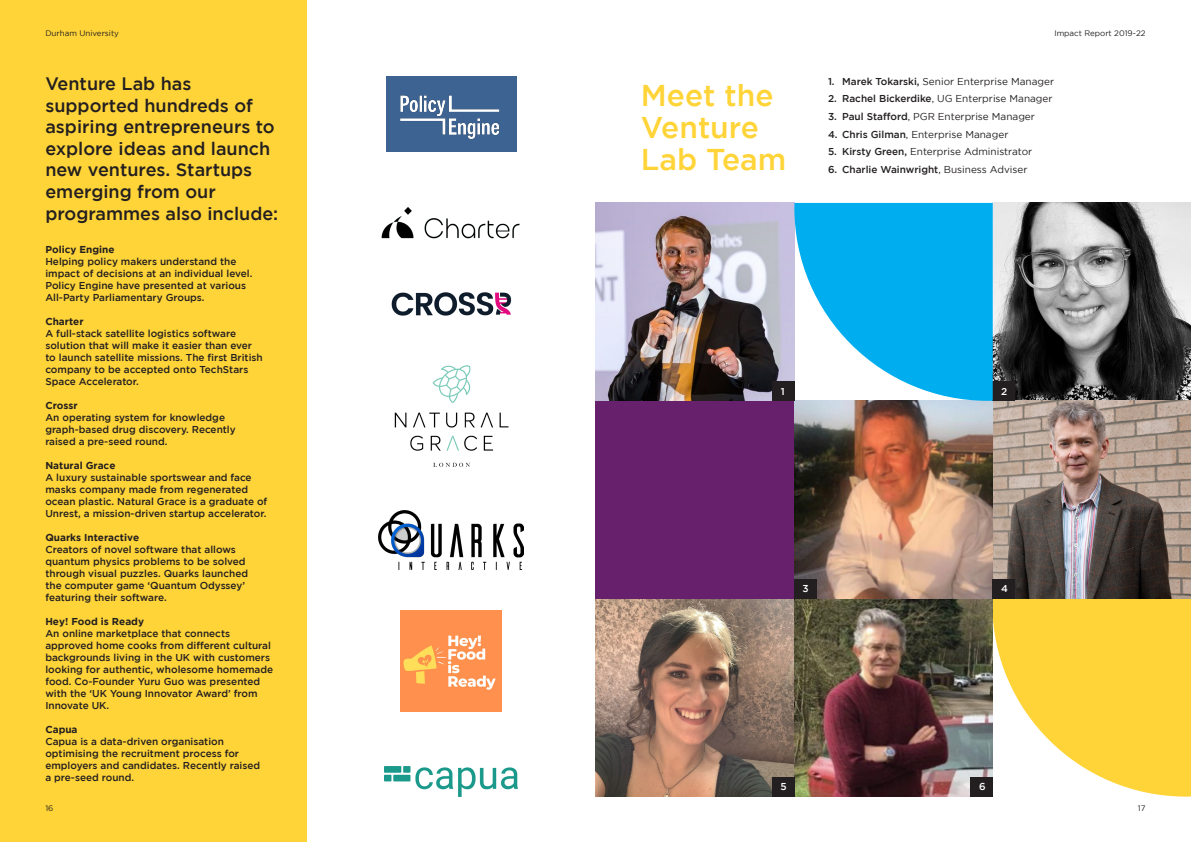
<style>
.page{position:relative;width:1191px;height:842px;background:#fff}
.page>*{position:absolute;margin:0;border:0;box-sizing:border-box;transform-origin:0 0}
.t1{font:500 30px/32px "Gotham";color:#ffd438}
.t2{font:500 18px/21.6px "Gotham";color:#231f20}
.t3{font:500 10px/12px "Gotham";color:#231f20}
.t4{font:10px "Gotham";color:#231f20}
.t5{font:700 10px "Gotham";color:#231f20}
.t6{font:500 10px "Gotham";color:#fff}
.t7{font:8px "Gotham";color:#231f20}
.s1{font-weight:500}
.s2{font-weight:400}
</style>
<div class="page">
<svg style="left:992px;top:599px;width:199px;height:198px"></svg>
<img style="left:595px;top:599px;width:397px;height:198px">
<div style="left:0;top:0;width:306px;height:842px;background:#ffd438"></div>
<div style="left:386px;top:77px;width:130px;height:75px;background:#3c6392"></div>
<img style="left:400px;top:95px;width:100px;height:45px">
<img style="left:381px;top:207px;width:139px;height:32px">
<img style="left:391px;top:292px;width:121px;height:24px">
<img style="left:401px;top:611px;width:100px;height:100px">
<img style="left:394px;top:365px;width:115px;height:102px">
<img style="left:384px;top:766px;width:134px;height:31px">
<img style="left:379px;top:510px;width:144px;height:59px">
<img style="left:992px;top:203px;width:199px;height:396px">
<img style="left:794px;top:401px;width:198px;height:198px">
<img style="left:595px;top:203px;width:199px;height:198px">
<div style="left:595px;top:401px;width:199px;height:198px;background:#67206c"></div>
<div style="left:772px;top:381px;width:22px;height:20px;background:#231f20"></div>
<div style="left:992px;top:381px;width:22px;height:20px;background:#231f20"></div>
<div style="left:794px;top:579px;width:22px;height:20px;background:#231f20"></div>
<div style="left:992px;top:579px;width:22px;height:20px;background:#231f20"></div>
<div style="left:970px;top:777px;width:22px;height:20px;background:#231f20"></div>
<div style="left:772px;top:777px;width:22px;height:20px;background:#231f20"></div>
<svg style="left:794px;top:203px;width:198px;height:198px"></svg>
<p class="t7" style="left:45px;top:29px;width:75px">Durham University</p>
<p class="t7" style="left:1054px;top:29px;width:93px">Impact Report 2019-22</p>
<p class="t2" style="left:45px;top:72px;width:234px">Venture Lab has supported hundreds of aspiring entrepreneurs to explore ideas and launch new ventures. Startups emerging from our programmes also include:</p>
<p class="t5" style="left:45px;top:244px;width:71px">Policy Engine</p>
<p class="t3" style="left:45px;top:255px;width:193px">Helping policy makers understand the</p>
<p class="t3" style="left:45px;top:267px;width:208px">impact of decisions at an individual level.<br>Policy Engine have presented at various</p>
<p class="t3" style="left:45px;top:291px;width:161px">All-Party Parliamentary Groups.</p>
<p class="t5" style="left:45px;top:316px;width:40px">Charter</p>
<p class="t3" style="left:45px;top:327px;width:192px">A full-stack satellite logistics software</p>
<p class="t3" style="left:45px;top:339px;width:208px">solution that will make it easier than ever</p>
<p class="t3" style="left:45px;top:351px;width:219px">to launch satellite missions. The first British company to be accepted onto TechStars<br>Space Accelerator.</p>
<p class="t5" style="left:45px;top:400px;width:34px">Crossr</p>
<p class="t3" style="left:45px;top:411px;width:181px">An operating system for knowledge</p>
<p class="t3" style="left:45px;top:423px;width:192px">graph-based drug discovery. Recently</p>
<p class="t3" style="left:45px;top:435px;width:124px">raised a pre-seed round.</p>
<p class="t5" style="left:45px;top:460px;width:72px">Natural Grace</p>
<p class="t3" style="left:45px;top:471px;width:223px">A luxury sustainable sportswear and face masks company made from regenerated ocean plastic. Natural Grace is a graduate of Unrest, a mission-driven startup accelerator.</p>
<p class="t5" style="left:45px;top:532px;width:95px">Quarks Interactive</p>
<p class="t3" style="left:45px;top:543px;width:204px">Creators of novel software that allows quantum physics problems to be solved through visual puzzles. Quarks launched</p>
<p class="t3" style="left:45px;top:579px;width:201px">the computer game ‘Quantum Odyssey’ featuring their software.</p>
<p class="t5" style="left:45px;top:616px;width:100px">Hey! Food is Ready</p>
<p class="t3" style="left:45px;top:627px;width:229px">An online marketplace that connects approved home cooks from different cultural backgrounds living in the UK with customers looking for authentic, wholesome homemade food. Co-Founder Yuru Guo was presented with the ‘UK Young Innovator Award’ from Innovate UK.</p>
<p class="t5" style="left:45px;top:724px;width:34px">Capua</p>
<p class="t3" style="left:45px;top:735px;width:216px">Capua is a data-driven organisation optimising the recruitment process for employers and candidates. Recently raised a pre-seed round.</p>
<p class="t1" style="left:641px;top:79px;width:147px">Meet the<br>Venture<br>Lab Team</p>
<p class="t4" style="left:828px;top:76px;width:228px"><span class="s1">1. Marek Tokarski,</span> Senior Enterprise Manager</p>
<p class="t4" style="left:828px;top:93px;width:226px"><span class="s1">2. Rachel Bickerdike</span>, UG Enterprise Manager</p>
<p class="t4" style="left:828px;top:111px;width:208px"><span class="s1">3. Paul Stafford</span>, PGR Enterprise Manager</p>
<p class="t4" style="left:828px;top:129px;width:182px"><span class="s1">4. Chris Gilman</span>, Enterprise Manager</p>
<p class="t4" style="left:828px;top:146px;width:206px"><span class="s1">5. Kirsty Green,</span> Enterprise Administrator</p>
<p class="t3" style="left:828px;top:163px;width:201px">6. Charlie Wainwright<span class="s2">, Business Adviser</span></p>
<p class="t6" style="left:780px;top:385px;width:5px">1</p>
<p class="t6" style="left:1001px;top:385px;width:8px">2</p>
<p class="t6" style="left:802px;top:583px;width:8px">3</p>
<p class="t6" style="left:1001px;top:583px;width:8px">4</p>
<p class="t6" style="left:780px;top:781px;width:8px">5</p>
<p class="t6" style="left:979px;top:781px;width:8px">6</p>
<p class="t7" style="left:45px;top:804px;width:10px">16</p>
<p class="t7" style="left:1138px;top:804px;width:9px">17</p>
</div>
